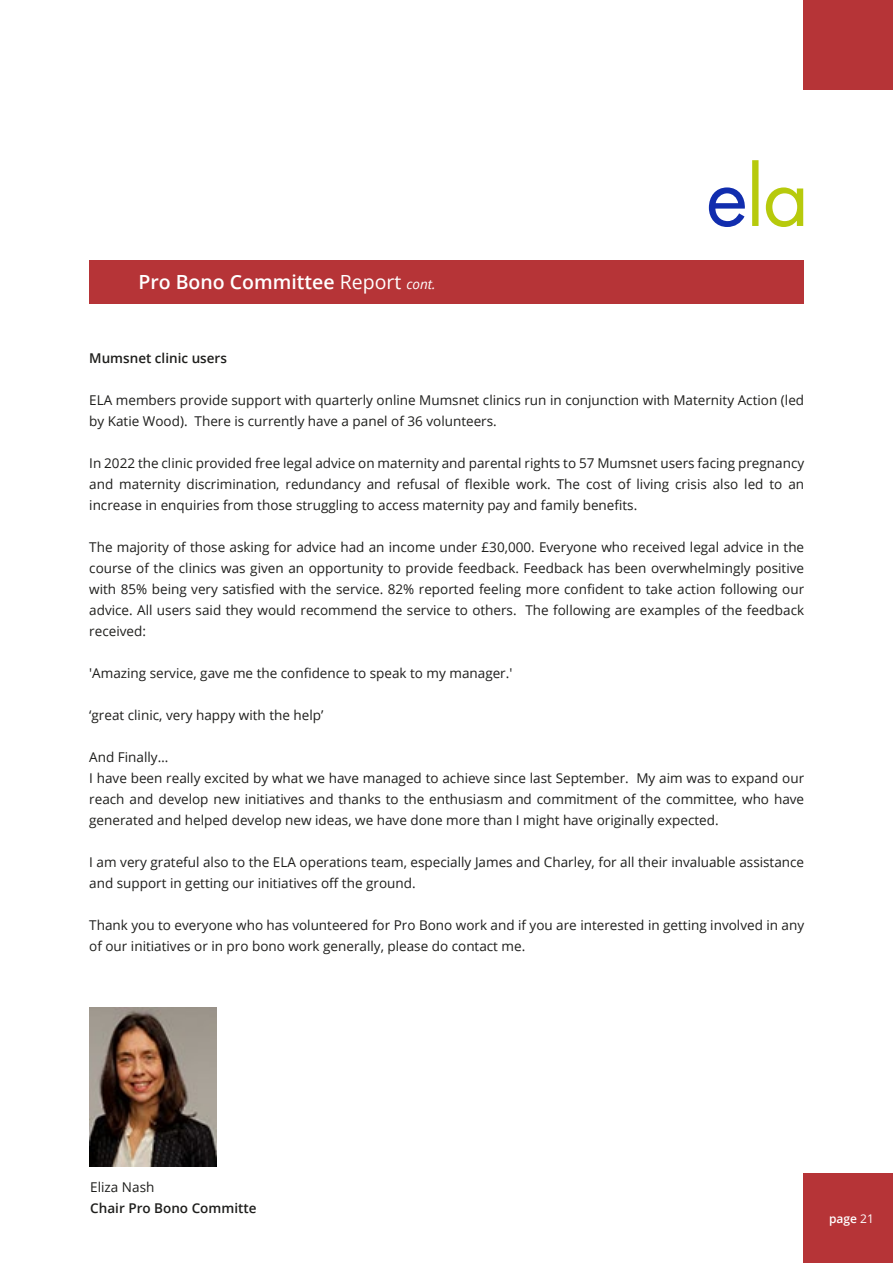
<style>
.page{position:relative;width:893px;height:1263px;background:#fff}
.page>*{position:absolute;margin:0;border:0;box-sizing:border-box;transform-origin:0 0}
.t1{font:600 19.5px "Open Sans";color:#fff}
.t2{font:13.5px/21px "Open Sans";color:#1e1e1c}
.t3{font:600 13.5px "Open Sans";color:#1e1e1c}
.t4{font:600 12px "Open Sans";color:#fff}
.s1{font-weight:400}
.s2{font-weight:400;font-style:italic;font-size:13.5px}
</style>
<div class="page">
<img style="left:89px;top:1008px;width:128px;height:159px">
<div style="left:803px;top:1173px;width:90px;height:90px;background:#b63437"></div>
<div style="left:89px;top:260px;width:715px;height:44px;background:#b63437"></div>
<div style="left:804px;top:0;width:89px;height:90px;background:#b63437"></div>
<svg style="left:709px;top:187px;width:36px;height:40px"></svg>
<svg style="left:752px;top:160px;width:51px;height:67px"></svg>
<h1 class="t1" style="left:138px;top:268px;width:299px">Pro Bono Committee <span class="s1">Report</span> <span class="s2">cont.</span></h1>
<p class="t3" style="left:89px;top:349px;width:139px">Mumsnet clinic users</p>
<p class="t2" style="left:89px;top:389px;width:716px">ELA members provide support with quarterly online Mumsnet clinics run in conjunction with Maternity Action (led by Katie Wood). There is currently have a panel of 36 volunteers.</p>
<p class="t2" style="left:89px;top:452px;width:716px;text-align:justify">In 2022 the clinic provided free legal advice on maternity and parental rights to 57 Mumsnet users facing pregnancy and maternity discrimination, redundancy and refusal of flexible work. The cost of living crisis also led to an increase in enquiries from those struggling to access maternity pay and family benefits.</p>
<p class="t2" style="left:89px;top:536px;width:716px;text-align:justify">The majority of those asking for advice had an income under £30,000. Everyone who received legal advice in the course of the clinics was given an opportunity to provide feedback. Feedback has been overwhelmingly positive with 85% being very satisfied with the service. 82% reported feeling more confident to take action following our advice. All users said they would recommend the service to others. The following are examples of the feedback received:</p>
<p class="t2" style="left:89px;top:662px;width:425px">'Amazing service, gave me the confidence to speak to my manager.'</p>
<p class="t2" style="left:89px;top:704px;width:236px">‘great clinic, very happy with the help’</p>
<p class="t2" style="left:89px;top:746px;width:716px">And Finally…<br>I have been really excited by what we have managed to achieve since last September. My aim was to expand our reach and develop new initiatives and thanks to the enthusiasm and commitment of the committee, who have generated and helped develop new ideas, we have done more than I might have originally expected.</p>
<p class="t2" style="left:89px;top:851px;width:716px">I am very grateful also to the ELA operations team, especially James and Charley, for all their invaluable assistance and support in getting our initiatives off the ground.</p>
<p class="t2" style="left:89px;top:914px;width:716px">Thank you to everyone who has volunteered for Pro Bono work and if you are interested in getting involved in any of our initiatives or in pro bono work generally, please do contact me.</p>
<p class="t2" style="left:90px;top:1176px;width:66px">Eliza Nash</p>
<p class="t3" style="left:90px;top:1198px;width:168px">Chair Pro Bono Committe</p>
<p class="t4" style="left:829px;top:1210px;width:46px">page <span class="s1">21</span></p>
</div>
